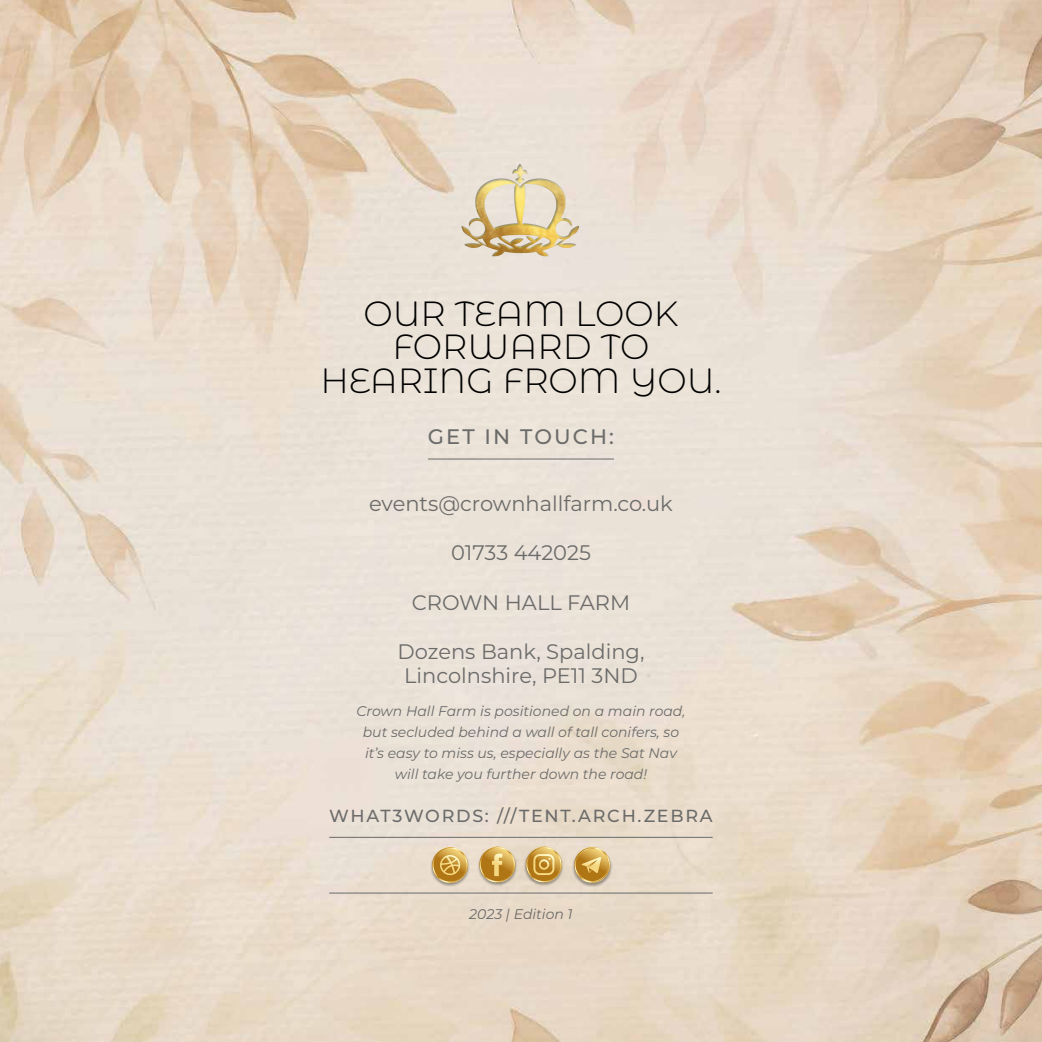
<style>
.page{position:relative;width:1042px;height:1042px;background:#fff}
.page>*{position:absolute;margin:0;border:0;box-sizing:border-box;transform-origin:0 0}
.t1{font:300 35px/33.2px "Montserrat Alternates";color:#000;text-align:center}
.t2{font:21px/24.5px "Montserrat";color:#6b6b6a;text-align:center}
.t3{font:500 21px "Montserrat";letter-spacing:.1em;color:#6b6b6a}
.t4{font:500 17.5px "Montserrat";letter-spacing:.1em;color:#6b6b6a}
.t5{font:italic 14px/21px "Montserrat";color:#6b6b6a;text-align:center}
</style>
<div class="page">
<img style="left:0;top:0;width:1042px;height:1042px">
<hr style="left:428px;top:458px;width:186px;height:1px;background:#6b6b6a">
<hr style="left:329px;top:837px;width:384px;height:1px;background:#6b6b6a">
<hr style="left:329px;top:892px;width:384px;height:1px;background:#6b6b6a">
<div style="left:477px;top:847px;width:40px;height:39px;background:#000;opacity:.35"></div>
<svg style="left:479px;top:846px;width:36px;height:36px"></svg>
<svg style="left:480px;top:847px;width:35px;height:35px"></svg>
<svg style="left:481px;top:848px;width:33px;height:33px"></svg>
<svg style="left:492px;top:853px;width:10px;height:23px"></svg>
<div style="left:524px;top:847px;width:40px;height:39px;background:#000;opacity:.35"></div>
<svg style="left:526px;top:846px;width:36px;height:36px"></svg>
<svg style="left:526px;top:847px;width:35px;height:35px"></svg>
<svg style="left:527px;top:848px;width:33px;height:33px"></svg>
<svg style="left:533px;top:854px;width:21px;height:21px"></svg>
<div style="left:572px;top:847px;width:40px;height:40px;background:#000;opacity:.35"></div>
<svg style="left:574px;top:847px;width:36px;height:36px"></svg>
<svg style="left:575px;top:847px;width:35px;height:35px"></svg>
<svg style="left:576px;top:848px;width:33px;height:33px"></svg>
<svg style="left:576px;top:848px;width:32px;height:33px"></svg>
<svg style="left:581px;top:857px;width:20px;height:16px"></svg>
<div style="left:430px;top:847px;width:40px;height:40px;background:#000;opacity:.35"></div>
<svg style="left:432px;top:847px;width:36px;height:36px"></svg>
<svg style="left:432px;top:847px;width:36px;height:35px"></svg>
<svg style="left:433px;top:848px;width:34px;height:33px"></svg>
<svg style="left:440px;top:855px;width:20px;height:20px"></svg>
<div style="left:443px;top:148px;width:156px;height:121px;background:#000;opacity:.5"></div>
<h1 class="t1" style="left:320px;top:296px;width:403px">OUR TEAM LOOK<br>FORWARD TO<br>HEARING FROM YOU.</h1>
<h2 class="t3" style="left:428px;top:421px;width:188px">GET IN TOUCH:</h2>
<h2 class="t2" style="left:369px;top:490px;width:305px">events@crownhallfarm.co.uk</h2>
<h2 class="t2" style="left:451px;top:540px;width:141px">01733 442025</h2>
<h2 class="t2" style="left:412px;top:589px;width:220px">CROWN HALL FARM</h2>
<h2 class="t2" style="left:397px;top:638px;width:248px">Dozens Bank, Spalding,<br>Lincolnshire, PE11 3ND</h2>
<p class="t5" style="left:356px;top:700px;width:330px">Crown Hall Farm is positioned on a main road, but secluded behind a wall of tall conifers, so it’s easy to miss us, especially as the Sat Nav will take you further down the road!</p>
<p class="t4" style="left:329px;top:803px;width:385px">WHAT3WORDS: ///TENT.ARCH.ZEBRA</p>
<p class="t5" style="left:469px;top:902px;width:105px">2023 | Edition 1</p>
</div>
